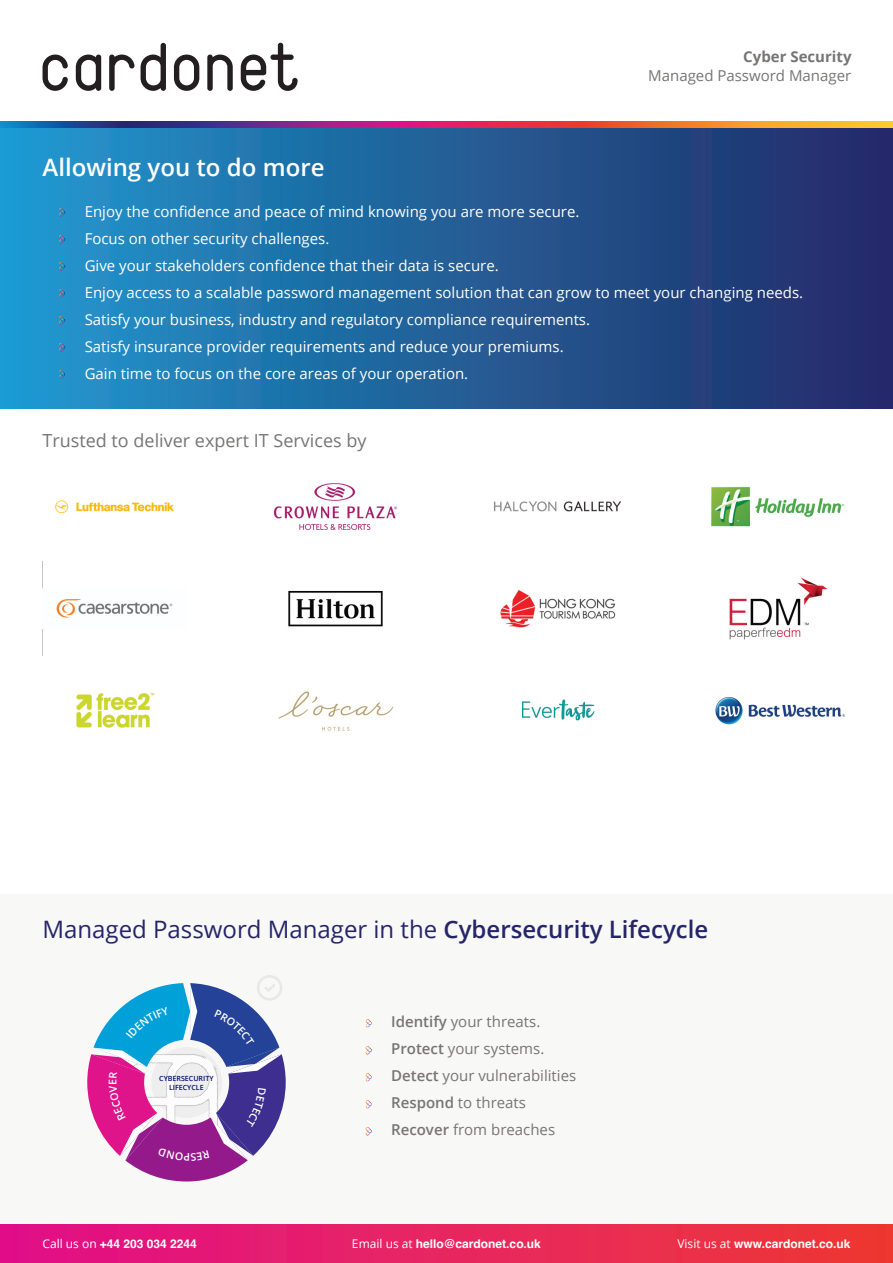
<style>
.page{position:relative;width:893px;height:1263px;background:#fff}
.page>*{position:absolute;margin:0;border:0;box-sizing:border-box;transform-origin:0 0}
.t1{font:24px "Open Sans";color:#252569}
.t2{font:600 24px "Open Sans";color:#fff}
.t3{font:18px "Open Sans";color:#777574}
.t4{font:15px/27px "Open Sans";color:#fff}
.t5{font:15px/27px "Open Sans";color:#777574}
.t6{font:700 15px "Open Sans";color:#777574}
.t7{font:700 12px "Helvetica";color:#fff}
.t8{font:600 10.65px "Open Sans";color:#fff}
.t9{font:600 7.05px/8.9px "Open Sans";color:#000c72;text-align:center}
.s1{font-weight:600}
.s2{font-family:"Open Sans";font-weight:400}
</style>
<div class="page">
<div style="left:0;top:894px;width:893px;height:330px;background:#f8f8f7"></div>
<div style="left:0;top:128px;width:893px;height:280px;background:linear-gradient(to right,#2099cf,#242765)"></div>
<svg style="left:59px;top:208px;width:7px;height:9px"></svg>
<svg style="left:59px;top:235px;width:7px;height:9px"></svg>
<svg style="left:59px;top:316px;width:7px;height:9px"></svg>
<svg style="left:59px;top:262px;width:7px;height:9px"></svg>
<svg style="left:59px;top:289px;width:7px;height:9px"></svg>
<svg style="left:59px;top:370px;width:7px;height:9px"></svg>
<svg style="left:59px;top:343px;width:7px;height:9px"></svg>
<svg style="left:366px;top:1073px;width:6px;height:9px"></svg>
<svg style="left:366px;top:1046px;width:6px;height:9px"></svg>
<svg style="left:366px;top:1100px;width:6px;height:9px"></svg>
<svg style="left:366px;top:1019px;width:6px;height:9px"></svg>
<svg style="left:366px;top:1127px;width:6px;height:9px"></svg>
<div style="left:0;top:1225px;width:893px;height:38px;background:linear-gradient(to right,#e10f8a,#ed3a33)"></div>
<svg style="left:43px;top:55px;width:25px;height:36px"></svg>
<svg style="left:76px;top:55px;width:25px;height:36px"></svg>
<svg style="left:174px;top:55px;width:25px;height:36px"></svg>
<svg style="left:207px;top:55px;width:26px;height:36px"></svg>
<svg style="left:141px;top:43px;width:25px;height:48px"></svg>
<svg style="left:109px;top:55px;width:26px;height:36px"></svg>
<svg style="left:241px;top:43px;width:57px;height:48px"></svg>
<img style="left:0;top:122px;width:893px;height:6px">
<img style="left:273px;top:483px;width:124px;height:48px">
<img style="left:715px;top:697px;width:130px;height:28px">
<img style="left:711px;top:486px;width:133px;height:41px">
<img style="left:278px;top:691px;width:116px;height:40px">
<img style="left:288px;top:590px;width:95px;height:37px">
<img style="left:42px;top:562px;width:131px;height:93px">
<img style="left:522px;top:699px;width:73px;height:22px">
<img style="left:76px;top:693px;width:79px;height:35px">
<img style="left:494px;top:501px;width:127px;height:11px">
<img style="left:500px;top:590px;width:116px;height:38px">
<img style="left:55px;top:500px;width:119px;height:14px">
<img style="left:729px;top:577px;width:99px;height:63px">
<svg style="left:87px;top:975px;width:199px;height:206px"></svg>
<p class="t6" style="left:743px;top:50px;width:110px">Cyber Security</p>
<p class="t5" style="left:648px;top:64px;width:204px">Managed Password Manager</p>
<h1 class="t2" style="left:43px;top:158px;width:283px">Allowing you to do more</h1>
<p class="t4" style="left:85px;top:199px;width:720px">Enjoy the confidence and peace of mind knowing you are more secure.<br>Focus on other security challenges.<br>Give your stakeholders confidence that their data is secure.<br>Enjoy access to a scalable password management solution that can grow to meet your changing needs.<br>Satisfy your business, industry and regulatory compliance requirements.<br>Satisfy insurance provider requirements and reduce your premiums.<br>Gain time to focus on the core areas of your operation.</p>
<p class="t3" style="left:43px;top:434px;width:326px">Trusted to deliver expert IT Services by</p>
<h1 class="t1" style="left:43px;top:919px;width:667px">Managed Password Manager in the <span class="s1">Cybersecurity Lifecycle</span></h1>
<p class="t8" style="left:108px;top:1085px;width:7px;rotate:-90deg">E</p>
<p class="t9" style="left:159px;top:1075px;width:56px">CYBERSECURITY<br>LIFECYCLE</p>
<p class="t5" style="left:391px;top:1010px;width:187px"><span class="s1">Identify</span> your threats.<br><span class="s1">Protect</span> your systems.<br><span class="s1">Detect</span> your vulnerabilities<br><span class="s1">Respond</span> to threats<br><span class="s1">Recover</span> from breaches</p>
<p class="t7" style="left:43px;top:1239px;width:156px"><span class="s2">Call us on</span> +44 203 034 2244</p>
<p class="t7" style="left:352px;top:1239px;width:190px"><span class="s2">Email us at</span> hello@cardonet.co.uk</p>
<p class="t7" style="left:677px;top:1239px;width:174px"><span class="s2">Visit us at</span> www.cardonet.co.uk</p>
</div>
